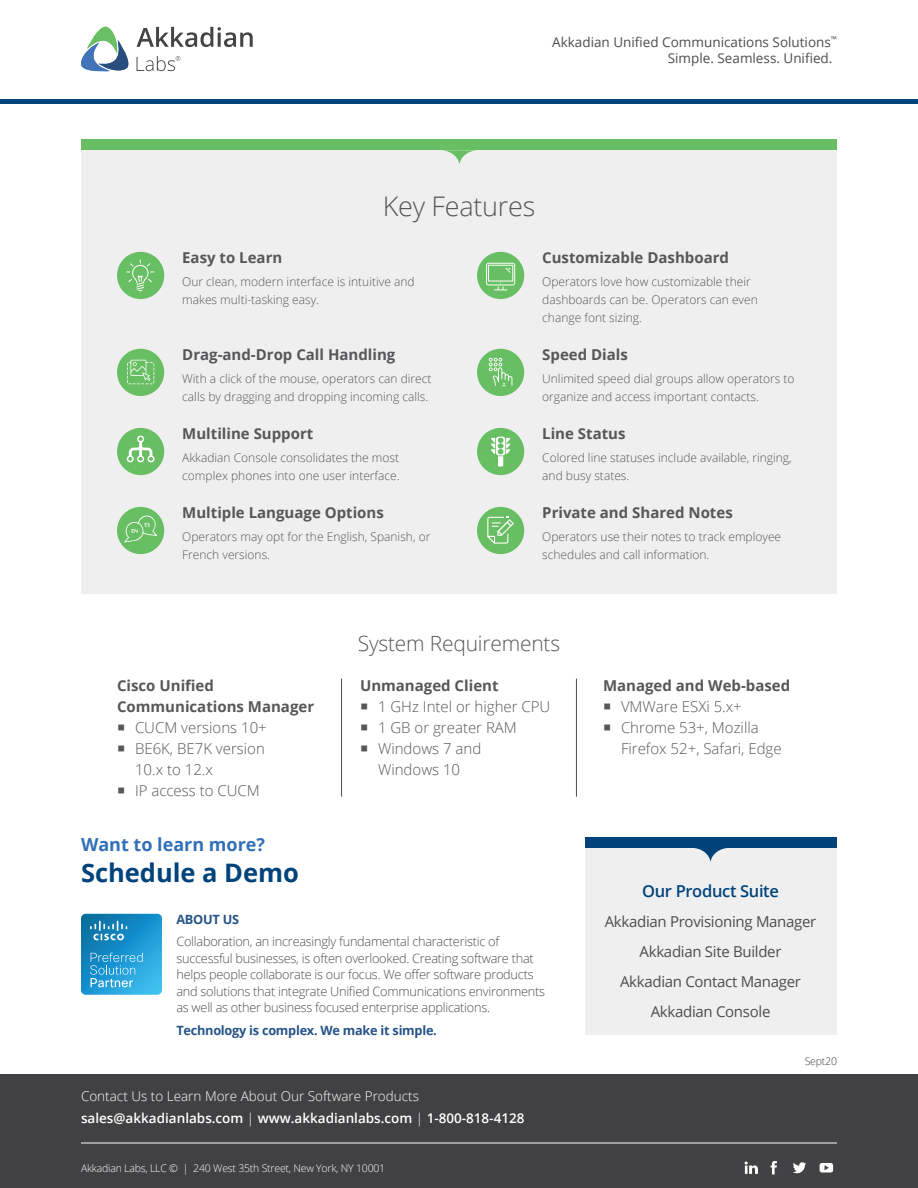
<style>
.page{position:relative;width:918px;height:1188px;background:#fff}
.page>*{position:absolute;margin:0;border:0;box-sizing:border-box;transform-origin:0 0}
.t1{font:300 27px "Open Sans";letter-spacing:-.01em;color:#565759}
.t2{font:700 25.5px "Open Sans";color:#00437b}
.t3{font:300 21px "Open Sans";letter-spacing:-.01em;color:#565759}
.t4{font:700 18px "Open Sans";color:#3170b8}
.t5{font:600 16.5px "Open Sans";letter-spacing:-.02em;color:#00437b}
.t6{font:700 15px/21px "Open Sans";color:#565759}
.t7{font:300 15px/21px "Open Sans";color:#565759}
.t8{font:15px/30px "Open Sans";letter-spacing:-.02em;color:#4d4d4f;text-align:center}
.t9{font:600 13.5px/21.9px "Open Sans";color:#fff}
.t10{font:13.5px/16.2px "Open Sans";color:#4d4d4f}
.t11{font:300 12.75px/16.5px "Open Sans";letter-spacing:-.02em;color:#4d4d4f}
.t12{font:700 12.75px "Open Sans";letter-spacing:-.02em;color:#275489}
.t13{font:300 12px/18px "Open Sans";color:#565759}
.t14{font:300 10.5px "Open Sans";letter-spacing:-.02em;color:#fff}
.t15{font:300 10.5px "Open Sans";letter-spacing:-.02em;color:#414042}
.s1{font-weight:300}
</style>
<div class="page">
<svg style="left:137px;top:27px;width:116px;height:20px"></svg>
<svg style="left:81px;top:27px;width:48px;height:44px"></svg>
<svg style="left:137px;top:56px;width:43px;height:15px"></svg>
<div style="left:0;top:99px;width:918px;height:5px;background:#00437b"></div>
<div style="left:81px;top:145px;width:756px;height:449px;background:#efeff0"></div>
<div style="left:81px;top:140px;width:756px;height:10px;background:#68be62"></div>
<svg style="left:442px;top:150px;width:34px;height:14px"></svg>
<div style="left:477px;top:252px;width:47px;height:47px;background:#68be62;border-radius:50%"></div>
<svg style="left:486px;top:263px;width:29px;height:27px"></svg>
<div style="left:477px;top:349px;width:47px;height:47px;background:#68be62;border-radius:50%"></div>
<svg style="left:489px;top:358px;width:23px;height:28px"></svg>
<div style="left:477px;top:428px;width:47px;height:47px;background:#68be62;border-radius:50%"></div>
<svg style="left:491px;top:437px;width:19px;height:29px"></svg>
<div style="left:477px;top:507px;width:47px;height:47px;background:#68be62;border-radius:50%"></div>
<svg style="left:487px;top:517px;width:27px;height:27px"></svg>
<div style="left:117px;top:252px;width:47px;height:47px;background:#68be62;border-radius:50%"></div>
<svg style="left:126px;top:259px;width:29px;height:33px"></svg>
<div style="left:117px;top:349px;width:47px;height:47px;background:#68be62;border-radius:50%"></div>
<svg style="left:127px;top:360px;width:27px;height:24px"></svg>
<div style="left:117px;top:428px;width:47px;height:47px;background:#68be62;border-radius:50%"></div>
<svg style="left:127px;top:436px;width:28px;height:26px"></svg>
<div style="left:117px;top:507px;width:47px;height:47px;background:#68be62;border-radius:50%"></div>
<svg style="left:124px;top:516px;width:33px;height:26px"></svg>
<div style="left:585px;top:848px;width:252px;height:187px;background:#efeff0"></div>
<div style="left:585px;top:837px;width:252px;height:11px;background:#00437b"></div>
<svg style="left:694px;top:848px;width:33px;height:14px"></svg>
<svg style="left:81px;top:914px;width:81px;height:81px;background:#2e9cd0"></svg>
<hr style="left:341px;top:679px;width:1px;height:118px;background:#4d4d4f">
<hr style="left:576px;top:679px;width:1px;height:118px;background:#4d4d4f">
<div style="left:0;top:1074px;width:918px;height:114px;background:#414042"></div>
<hr style="left:81px;top:1143px;width:756px;height:1px;background:#fff">
<svg style="left:744px;top:1161px;width:33px;height:14px"></svg>
<svg style="left:793px;top:1162px;width:13px;height:12px"></svg>
<svg style="left:819px;top:1163px;width:15px;height:10px"></svg>
<p class="t10" style="left:668px;top:33px;width:171px;text-indent:-116px">Akkadian Unified Communications Solutions<sup>™<br></sup>Simple. Seamless. Unified.</p>
<h1 class="t1" style="left:383px;top:188px;width:154px">Key Features</h1>
<p class="t6" style="left:182px;top:247px;width:102px">Easy to Learn</p>
<p class="t13" style="left:182px;top:272px;width:234px">Our clean, modern interface is intuitive and makes multi-tasking easy.</p>
<p class="t6" style="left:182px;top:344px;width:215px">Drag-and-Drop Call Handling</p>
<p class="t13" style="left:182px;top:369px;width:251px">With a click of the mouse, operators can direct calls by dragging and dropping incoming calls.</p>
<p class="t6" style="left:182px;top:423px;width:133px">Multiline Support</p>
<p class="t13" style="left:182px;top:448px;width:219px">Akkadian Console consolidates the most complex phones into one user interface.</p>
<p class="t6" style="left:182px;top:502px;width:203px">Multiple Language Options</p>
<p class="t13" style="left:182px;top:527px;width:250px">Operators may opt for the English, Spanish, or<br>French versions.</p>
<p class="t6" style="left:542px;top:247px;width:188px">Customizable Dashboard</p>
<p class="t13" style="left:542px;top:272px;width:217px">Operators love how customizable their dashboards can be. Operators can even change font sizing.</p>
<p class="t6" style="left:542px;top:344px;width:87px">Speed Dials</p>
<p class="t13" style="left:542px;top:369px;width:254px">Unlimited speed dial groups allow operators to organize and access important contacts.</p>
<p class="t6" style="left:542px;top:423px;width:85px">Line Status</p>
<p class="t13" style="left:542px;top:448px;width:251px">Colored line statuses include available, ringing, and busy states.</p>
<p class="t6" style="left:542px;top:502px;width:192px">Private and Shared Notes</p>
<p class="t13" style="left:542px;top:527px;width:240px">Operators use their notes to track employee schedules and call information.</p>
<p class="t6" style="left:117px;top:675px;width:199px">Cisco Unified<br>Communications Manager</p>
<p class="t7" style="left:135px;top:717px;width:133px">CUCM versions 10+<br>BE6K, BE7K version<br>10.x to 12.x<br>IP access to CUCM</p>
<h3 class="t4" style="left:81px;top:832px;width:186px">Want to learn more?</h3>
<h2 class="t2" style="left:81px;top:855px;width:220px">Schedule a Demo</h2>
<h3 class="t3" style="left:358px;top:629px;width:204px">System Requirements</h3>
<p class="t6" style="left:360px;top:675px;width:140px">Unmanaged Client</p>
<p class="t7" style="left:378px;top:696px;width:174px">1 GHz Intel or higher CPU<br>1 GB or greater RAM<br>Windows 7 and<br>Windows 10</p>
<p class="t12" style="left:176px;top:910px;width:64px">ABOUT US</p>
<p class="t11" style="left:176px;top:933px;width:370px">Collaboration, an increasingly fundamental characteristic of successful businesses, is often overlooked. Creating software that helps people collaborate is our focus. We offer software products and solutions that integrate Unified Communications environments as well as other business focused enterprise applications.</p>
<p class="t12" style="left:176px;top:1021px;width:262px">Technology is complex. We make it simple.</p>
<p class="t9" style="left:81px;top:1085px;width:445px"><span class="s1">Contact Us to Learn More About Our Software Products </span>sales@akkadianlabs.com <span class="s1">|</span> www.akkadianlabs.com <span class="s1">|</span> 1-800-818-4128</p>
<p class="t14" style="left:81px;top:1161px;width:306px">Akkadian Labs, LLC © | 240 West 35th Street, New York, NY 10001</p>
<p class="t6" style="left:603px;top:675px;width:189px">Managed and Web-based</p>
<p class="t7" style="left:621px;top:696px;width:162px">VMWare ESXi 5.x+<br>Chrome 53+, Mozilla<br>Firefox 52+, Safari, Edge</p>
<h3 class="t5" style="left:642px;top:879px;width:138px">Our Product Suite</h3>
<p class="t8" style="left:605px;top:906px;width:213px">Akkadian Provisioning Manager<br>Akkadian Site Builder<br>Akkadian Contact Manager<br>Akkadian Console</p>
<p class="t15" style="left:805px;top:1054px;width:34px">Sept20</p>
</div>
